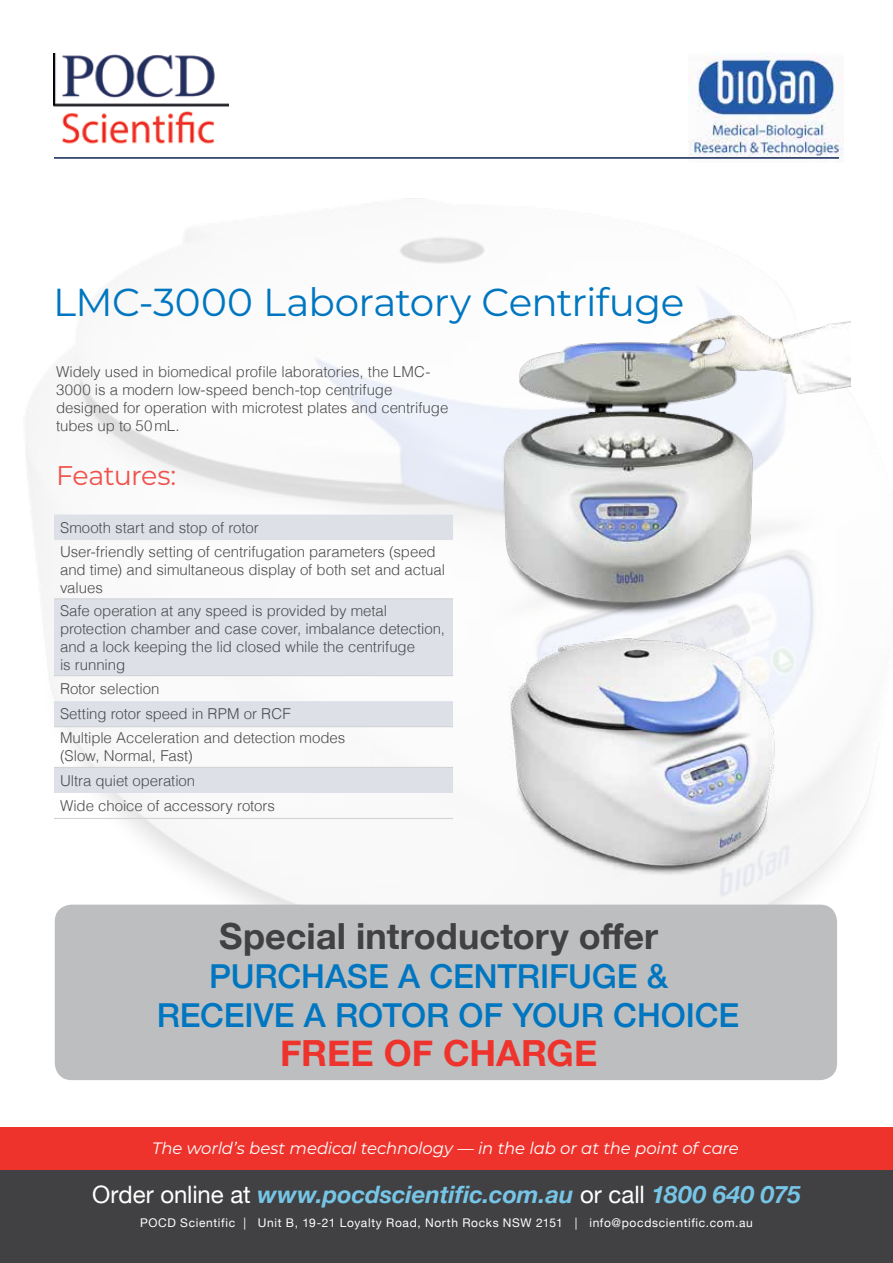
<style>
.page{position:relative;width:893px;height:1263px;background:#fff}
.page>*{position:absolute;margin:0;border:0;box-sizing:border-box;transform-origin:0 0}
.t1{font:39px "Montserrat";letter-spacing:-.015em;color:#0076c0}
.t2{font:700 36px "Helvetica Neue";color:#414042}
.t3{font:700 36px "Helvetica Neue";letter-spacing:-.005em;color:#ee332d}
.t4{font:500 33px/39px "Helvetica Neue";letter-spacing:-.005em;color:#0076c0;text-align:center}
.t5{font:27px "Montserrat";letter-spacing:-.025em;color:#f0524d}
.t6{font:italic 700 24px "Helvetica Neue";color:#76c5e6}
.t7{font:italic 16.5px "Montserrat";letter-spacing:-.01em;color:#fff}
.t8{font:300 15px/18px "Helvetica";letter-spacing:-.005em;color:#4d4d4f}
.t9{font:12px "Helvetica Neue";letter-spacing:.055em;color:#fff}
.s1{font-weight:400;font-style:normal;color:#fff}
</style>
<div class="page">
<img style="left:688px;top:53px;width:156px;height:46px">
<img style="left:53px;top:53px;width:162px;height:46px">
<div style="left:0;top:1169px;width:893px;height:94px;background:#414042"></div>
<div style="left:0;top:1127px;width:893px;height:42px;background:#ee332d"></div>
<img style="left:26px;top:99px;width:842px;height:981px">
<div style="left:55px;top:905px;width:782px;height:175px;background:#bcbec0;border-radius:17px"></div>
<hr style="left:54px;top:157px;width:785px;height:1px;background:#1e315f">
<img style="left:438px;top:314px;width:412px;height:305px">
<img style="left:448px;top:608px;width:400px;height:296px">
<svg style="left:54px;top:514px;width:399px;height:279px;fill:#dde0e7"></svg>
<hr style="left:54px;top:598px;width:399px;height:1px;background:#d1d3d4">
<hr style="left:54px;top:675px;width:399px;height:1px;background:#d1d3d4">
<hr style="left:54px;top:726px;width:399px;height:1px;background:#d1d3d4">
<hr style="left:54px;top:767px;width:399px;height:1px;background:#d1d3d4">
<hr style="left:54px;top:818px;width:399px;height:1px;background:#d1d3d4">
<h1 class="t1" style="left:53px;top:275px;width:633px">LMC-3000 Laboratory Centrifuge</h1>
<p class="t8" style="left:56px;top:361px;width:394px">Widely used in biomedical profile laboratories, the LMC-3000 is a modern low-speed bench-top centrifuge designed for operation with microtest plates and centrifuge tubes up to 50mL.</p>
<h3 class="t5" style="left:56px;top:457px;width:122px">Features:</h3>
<p class="t8" style="left:60px;top:514px;width:377px;line-height:24.2px">Smooth start and stop of rotor<br>User-friendly setting of centrifugation parameters (speed</p>
<p class="t8" style="left:60px;top:559px;width:386px">and time) and simultaneous display of both set and actual values</p>
<p class="t8" style="left:60px;top:600px;width:387px">Safe operation at any speed is provided by metal protection chamber and case cover, imbalance detection, and a lock keeping the lid closed while the centrifuge<br>is running</p>
<p class="t8" style="left:60px;top:675px;width:232px;line-height:25.5px">Rotor selection<br>Setting rotor speed in RPM or RCF</p>
<p class="t8" style="left:60px;top:728px;width:287px">Multiple Acceleration and detection modes (Slow, Normal, Fast)</p>
<p class="t8" style="left:60px;top:766px;width:216px;line-height:25.5px">Ultra quiet operation<br>Wide choice of accessory rotors</p>
<h2 class="t2" style="left:219px;top:908px;width:440px">Special introductory offer</h2>
<h3 class="t4" style="left:157px;top:954px;width:584px">PURCHASE A CENTRIFUGE &amp;<br>RECEIVE A ROTOR OF YOUR CHOICE</h3>
<h2 class="t3" style="left:280px;top:1025px;width:319px">FREE OF CHARGE</h2>
<p class="t7" style="left:152px;top:1137px;width:588px">The world’s best medical technology — in the lab or at the point of care</p>
<h3 class="t6" style="left:92px;top:1175px;width:710px"><span class="s1">Order online at</span> www.pocdscientific.com.au <span class="s1">or call</span> 1800 640 075</h3>
<p class="t9" style="left:140px;top:1214px;width:614px">POCD Scientific | Unit B, 19-21 Loyalty Road, North Rocks NSW 2151 | info@pocdscientific.com.au</p>
</div>
